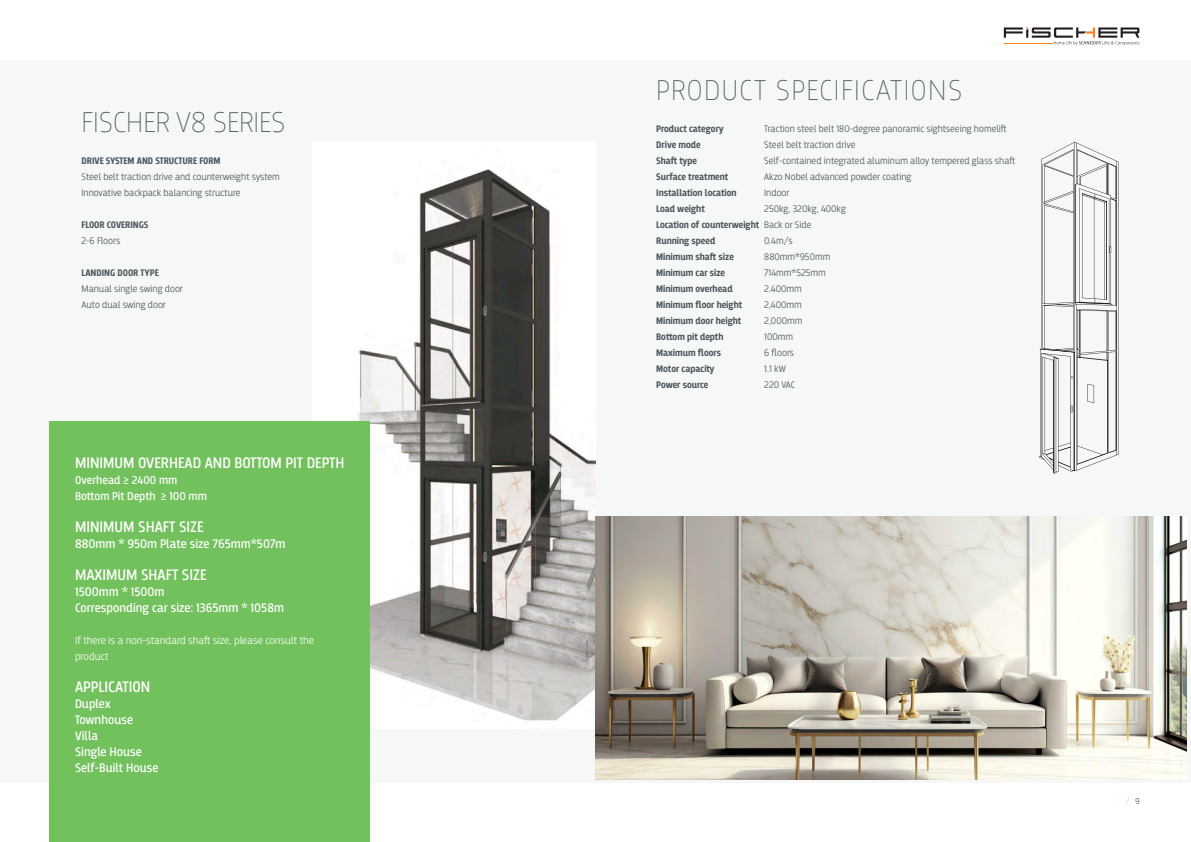
<style>
.page{position:relative;width:1191px;height:842px;background:#fff}
.page>*{position:absolute;margin:0;border:0;box-sizing:border-box;transform-origin:0 0}
.Body_Headline{font:100 30px "Breakers";letter-spacing:.05em;color:#4a575e}
.Body_Headline-2{font:100 30px "Breakers";color:#4a575e}
.Headline_2{font:16px "Breakers";color:#fff}
.body_text{font:16px "Breakers";color:#fff}
.body_text-2{font:13px "Breakers";color:#fff}
.Headline_2-2{font:13px "Breakers";color:#fff}
.Headline_2-3{font:12px "Breakers";color:#fff}
.body_text-3{font:300 11px/16px "Breakers";color:#fff}
.body_text-4{font:300 10px/16px "Breakers";color:#4a575e}
.body_text-5{font:700 10px "Breakers";color:#4a575e}
.body_text-6{font:700 10px "Breakers";color:#445665}
.t1{font:100 9px "Breakers";color:#33d9c2}
.s1{font-weight:300}
.s2{font-weight:300;color:#4a575e}
</style>
<div class="page">
<svg style="left:1003px;top:27px;width:136px;height:18px"></svg>
<div style="left:0;top:60px;width:1191px;height:722px;background:#f6f7f7"></div>
<img style="left:359px;top:169px;width:236px;height:552px">
<div style="left:50px;top:421px;width:320px;height:421px;background:#72c15c"></div>
<svg style="left:1038px;top:142px;width:80px;height:331px"></svg>
<img style="left:595px;top:516px;width:591px;height:263px">
<p class="Body_Headline-2" style="left:81px;top:105px;width:205px">FISCHER V8 SERIES</p>
<p class="body_text-6" style="left:81px;top:155px;width:141px">DRIVE SYSTEM AND STRUCTURE FORM</p>
<p class="body_text-4" style="left:81px;top:169px;width:200px">Steel belt traction drive and counterweight system<br>Innovative backpack balancing structure</p>
<p class="body_text-5" style="left:81px;top:219px;width:69px">FLOOR COVERINGS</p>
<p class="body_text-4" style="left:81px;top:233px;width:40px">2-6 Floors</p>
<p class="body_text-5" style="left:81px;top:267px;width:79px">LANDING DOOR TYPE</p>
<p class="body_text-4" style="left:81px;top:281px;width:103px">Manual single swing door</p>
<p class="body_text-4" style="left:81px;top:297px;width:86px">Auto dual swing door</p>
<p class="Headline_2" style="left:75px;top:453px;width:271px">MINIMUM OVERHEAD AND BOTTOM PIT DEPTH</p>
<p class="Headline_2-3" style="left:75px;top:473px;width:104px">Overhead ≥ 2400 mm</p>
<p class="Headline_2-3" style="left:75px;top:489px;width:133px">Bottom Pit Depth ≥ 100 mm</p>
<p class="body_text" style="left:75px;top:517px;width:130px">MINIMUM SHAFT SIZE</p>
<p class="body_text-2" style="left:75px;top:536px;width:212px">880mm * 950m Plate size 765mm*507m</p>
<p class="body_text" style="left:75px;top:565px;width:133px">MAXIMUM SHAFT SIZE</p>
<p class="body_text-2" style="left:75px;top:584px;width:91px">1500mm * 1500m</p>
<p class="body_text-2" style="left:75px;top:600px;width:210px">Corresponding car size: 1365mm * 1058m</p>
<p class="body_text-3" style="left:75px;top:632px;width:241px">If there is a non-standard shaft size, please consult the product</p>
<p class="Headline_2" style="left:75px;top:677px;width:77px">APPLICATION</p>
<p class="Headline_2-2" style="left:75px;top:696px;width:37px">Duplex</p>
<p class="Headline_2-2" style="left:75px;top:712px;width:60px">Townhouse</p>
<p class="Headline_2-2" style="left:75px;top:728px;width:25px">Villa</p>
<p class="Headline_2-2" style="left:75px;top:744px;width:68px">Single House</p>
<p class="Headline_2-2" style="left:75px;top:760px;width:85px">Self-Built House</p>
<p class="Body_Headline" style="left:656px;top:73px;width:308px">PRODUCT SPECIFICATIONS</p>
<p class="body_text-5" style="left:656px;top:123px;width:69px">Product category</p>
<p class="body_text-4" style="left:764px;top:121px;width:244px">Traction steel belt 180-degree panoramic sightseeing homelift</p>
<p class="body_text-5" style="left:656px;top:139px;width:46px">Drive mode</p>
<p class="body_text-4" style="left:764px;top:137px;width:93px">Steel belt traction drive</p>
<p class="body_text-5" style="left:656px;top:155px;width:42px">Shaft type</p>
<p class="body_text-4" style="left:764px;top:153px;width:252px">Self-contained integrated aluminum alloy tempered glass shaft</p>
<p class="body_text-5" style="left:656px;top:171px;width:74px">Surface treatment</p>
<p class="body_text-4" style="left:764px;top:169px;width:149px">Akzo Nobel advanced powder coating</p>
<p class="body_text-5" style="left:656px;top:187px;width:82px">Installation location</p>
<p class="body_text-4" style="left:764px;top:185px;width:27px">Indoor</p>
<p class="body_text-5" style="left:656px;top:203px;width:50px">Load weight</p>
<p class="body_text-4" style="left:764px;top:201px;width:83px">250kg, 320kg, 400kg</p>
<p class="body_text-5" style="left:656px;top:219px;width:157px">Location of counterweight <span class="s1">Back or Side</span></p>
<p class="body_text-5" style="left:656px;top:235px;width:61px">Running speed</p>
<p class="body_text-4" style="left:764px;top:233px;width:30px">0.4m/s</p>
<p class="body_text-5" style="left:656px;top:251px;width:79px">Minimum shaft size</p>
<p class="body_text-4" style="left:764px;top:249px;width:68px">880mm*950mm</p>
<p class="body_text-5" style="left:656px;top:267px;width:70px">Minimum car size</p>
<p class="body_text-4" style="left:764px;top:265px;width:63px">714mm*525mm</p>
<p class="body_text-5" style="left:656px;top:283px;width:78px">Minimum overhead</p>
<p class="body_text-4" style="left:764px;top:281px;width:39px">2.400mm</p>
<p class="body_text-5" style="left:656px;top:299px;width:88px">Minimum floor height</p>
<p class="body_text-4" style="left:764px;top:297px;width:39px">2,400mm</p>
<p class="body_text-5" style="left:656px;top:315px;width:87px">Minimum door height</p>
<p class="body_text-4" style="left:764px;top:313px;width:40px">2,000mm</p>
<p class="body_text-5" style="left:656px;top:331px;width:69px">Bottom pit depth</p>
<p class="body_text-4" style="left:764px;top:329px;width:30px">100mm</p>
<p class="body_text-5" style="left:656px;top:347px;width:66px">Maximum floors</p>
<p class="body_text-4" style="left:764px;top:345px;width:31px">6 floors</p>
<p class="body_text-5" style="left:656px;top:363px;width:60px">Motor capacity</p>
<p class="body_text-4" style="left:764px;top:361px;width:23px">1.1 kW</p>
<p class="body_text-5" style="left:656px;top:379px;width:54px">Power source</p>
<p class="body_text-4" style="left:764px;top:377px;width:32px">220 VAC</p>
<p class="t1" style="left:1126px;top:796px;width:16px">/ <span class="s2">9</span></p>
</div>
